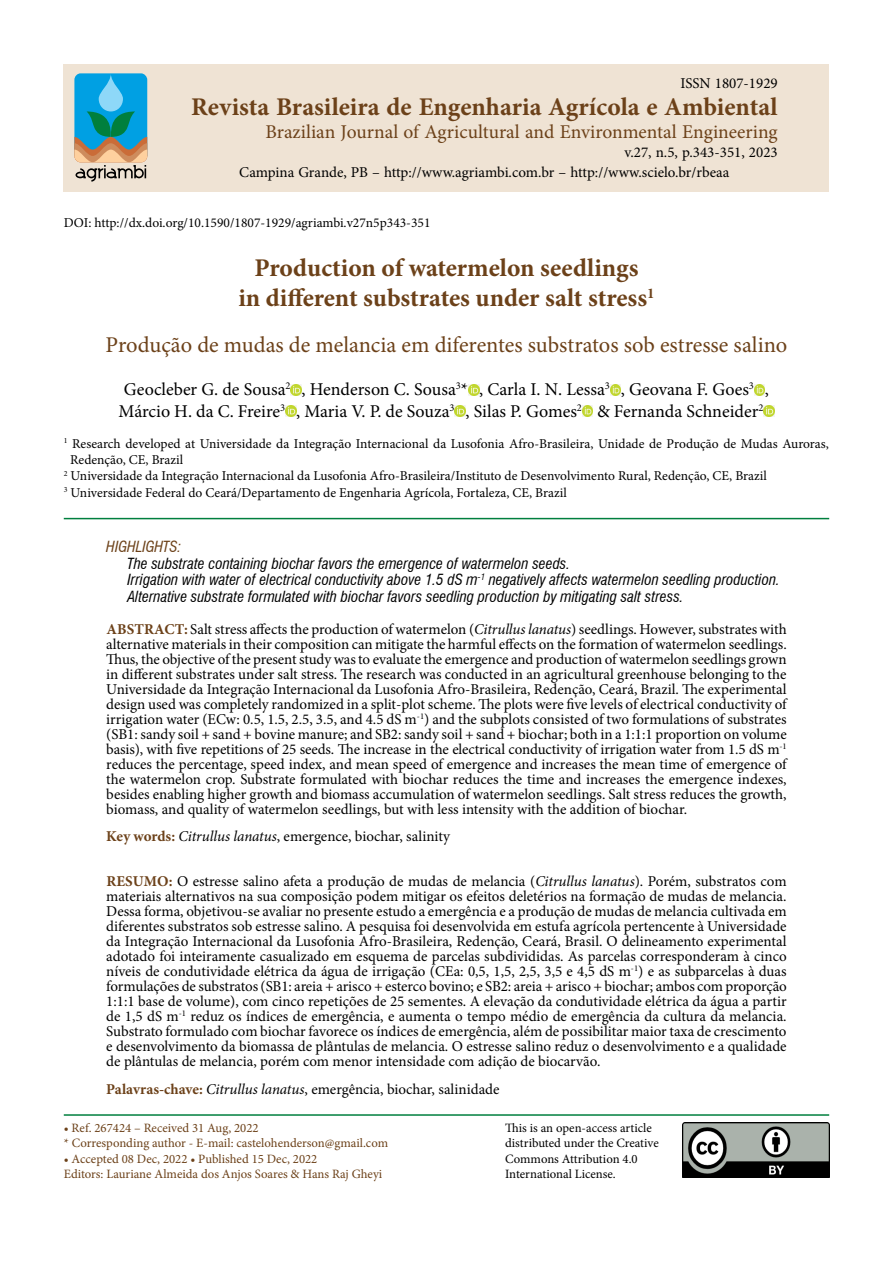
<style>
.page{position:relative;width:893px;height:1263px;background:#fff}
.page>*{position:absolute;margin:0;border:0;box-sizing:border-box;transform-origin:0 0}
.t1{font:700 25.5px/30.6px "Minion Pro";color:#6c4119;text-align:center}
.t2{font:22.5px "Minion Pro";color:#6c4119}
.t3{font:19.5px "Minion Pro";color:#6c4119}
.t4{font:18px/21.6px "Minion Pro";color:#000}
.t5{font:15px/15px "Minion Pro";color:#000;text-align:justify}
.t6{font:italic condensed 15px/16.5px "Swiss 721 BT";color:#000}
.t7{font:italic condensed 15px "Swiss 721 BT";color:#6c4119}
.t8{font:13.5px "Minion Pro";color:#000}
.t9{font:12.75px/15.3px "Minion Pro";color:#6c4119}
.t10{font:12.75px/15.3px "Minion Pro";color:#000}
.s1{font-weight:700;color:#6c4119}
.s2{font-style:italic}
</style>
<div class="page">
<div style="left:64px;top:64px;width:765px;height:127px;background:#efe3d4"></div>
<img style="left:682px;top:1123px;width:147px;height:55px">
<svg style="left:74px;top:73px;width:73px;height:109px;background:#53a2b4"></svg>
<hr style="left:64px;top:1114px;width:765px;height:2px;background:#007f3e">
<svg style="left:291px;top:384px;width:11px;height:11px"></svg>
<svg style="left:468px;top:384px;width:11px;height:11px"></svg>
<svg style="left:610px;top:384px;width:11px;height:11px"></svg>
<svg style="left:754px;top:384px;width:11px;height:11px"></svg>
<svg style="left:285px;top:406px;width:11px;height:11px"></svg>
<svg style="left:455px;top:406px;width:11px;height:11px"></svg>
<svg style="left:582px;top:406px;width:11px;height:11px"></svg>
<svg style="left:763px;top:406px;width:11px;height:11px"></svg>
<hr style="left:64px;top:518px;width:765px;height:1px;background:#007f3e">
<p class="t5" style="left:680px;top:76px;width:99px">ISSN 1807-1929</p>
<h1 class="t1" style="left:191px;top:91px;width:588px">Revista Brasileira de Engenharia Agrícola e Ambiental</h1>
<h3 class="t3" style="left:265px;top:119px;width:514px">Brazilian Journal of Agricultural and Environmental Engineering</h3>
<p class="t5" style="left:624px;top:145px;width:155px">v.27, n.5, p.343-351, 2023</p>
<p class="t5" style="left:239px;top:165px;width:492px">Campina Grande, PB – http://www.agriambi.com.br – http://www.scielo.br/rbeaa</p>
<p class="t8" style="left:64px;top:214px;width:368px">DOI: http://dx.doi.org/10.1590/1807-1929/agriambi.v27n5p343-351</p>
<h1 class="t1" style="left:238px;top:252px;width:418px">Production of watermelon seedlings<br>in different substrates under salt stress<sup>1</sup></h1>
<h2 class="t2" style="left:106px;top:330px;width:683px">Produção de mudas de melancia em diferentes substratos sob estresse salino</h2>
<p class="t4" style="left:119px;top:379px;width:652px">Geocleber G. de Sousa<sup>2</sup> , Henderson C. Sousa<sup>3</sup>* , Carla I. N. Lessa<sup>3</sup> , Geovana F. Goes<sup>3</sup> ,<br>Márcio H. da C. Freire<sup>3</sup> , Maria V. P. de Souza<sup>3</sup> , Silas P. Gomes<sup>2</sup> &amp; Fernanda Schneider<sup>2</sup></p>
<p class="t8" style="left:64px;top:435px;width:767px"><sup>1</sup> Research developed at Universidade da Integração Internacional da Lusofonia Afro-Brasileira, Unidade de Produção de Mudas Auroras,</p>
<p class="t8" style="left:70px;top:451px;width:115px">Redenção, CE, Brazil</p>
<p class="t8" style="left:64px;top:467px;width:705px"><sup>2</sup> Universidade da Integração Internacional da Lusofonia Afro-Brasileira/Instituto de Desenvolvimento Rural, Redenção, CE, Brazil</p>
<p class="t8" style="left:64px;top:483px;width:504px"><sup>3</sup> Universidade Federal do Ceará/Departamento de Engenharia Agrícola, Fortaleza, CE, Brazil</p>
<p class="t7" style="left:106px;top:537px;width:76px">HIGHLIGHTS:</p>
<p class="t6" style="left:128px;top:555px;width:654px">The substrate containing biochar favors the emergence of watermelon seeds.<br>Irrigation with water of electrical conductivity above 1.5 dS m<sup>-1</sup> negatively affects watermelon seedling production.<br>Alternative substrate formulated with biochar favors seedling production by mitigating salt stress.</p>
<p class="t5" style="left:106px;top:621px;width:682px"><span class="s1">ABSTRACT:</span> Salt stress affects the production of watermelon (<span class="s2">Citrullus lanatus</span>) seedlings. However, substrates with alternative materials in their composition can mitigate the harmful effects on the formation of watermelon seedlings.<br>Thus, the objective of the present study was to evaluate the emergence and production of watermelon seedlings grown in different substrates under salt stress. The research was conducted in an agricultural greenhouse belonging to the Universidade da Integração Internacional da Lusofonia Afro-Brasileira, Redenção, Ceará, Brazil. The experimental design used was completely randomized in a split-plot scheme. The plots were five levels of electrical conductivity of irrigation water (ECw: 0.5, 1.5, 2.5, 3.5, and 4.5 dS m<sup>-1</sup>) and the subplots consisted of two formulations of substrates (SB1: sandy soil + sand + bovine manure; and SB2: sandy soil + sand + biochar; both in a 1:1:1 proportion on volume basis), with five repetitions of 25 seeds. The increase in the electrical conductivity of irrigation water from 1.5 dS m<sup>-1 </sup>reduces the percentage, speed index, and mean speed of emergence and increases the mean time of emergence of the watermelon crop. Substrate formulated with biochar reduces the time and increases the emergence indexes, besides enabling higher growth and biomass accumulation of watermelon seedlings. Salt stress reduces the growth, biomass, and quality of watermelon seedlings, but with less intensity with the addition of biochar.</p>
<p class="t5" style="left:106px;top:829px;width:345px"><span class="s1">Key words:</span> <span class="s2">Citrullus lanatus</span>, emergence, biochar, salinity</p>
<p class="t5" style="left:106px;top:874px;width:682px"><span class="s1">RESUMO:</span> O estresse salino afeta a produção de mudas de melancia (<span class="s2">Citrullus lanatus</span>). Porém, substratos com materiais alternativos na sua composição podem mitigar os efeitos deletérios na formação de mudas de melancia.<br>Dessa forma, objetivou-se avaliar no presente estudo a emergência e a produção de mudas de melancia cultivada em diferentes substratos sob estresse salino. A pesquisa foi desenvolvida em estufa agrícola pertencente à Universidade da Integração Internacional da Lusofonia Afro-Brasileira, Redenção, Ceará, Brasil. O delineamento experimental adotado foi inteiramente casualizado em esquema de parcelas subdivididas. As parcelas corresponderam à cinco níveis de condutividade elétrica da água de irrigação (CEa: 0,5, 1,5, 2,5, 3,5 e 4,5 dS m<sup>-1</sup>) e as subparcelas à duas formulações de substratos (SB1: areia + arisco + esterco bovino; e SB2: areia + arisco + biochar; ambos com proporção 1:1:1 base de volume), com cinco repetições de 25 sementes. A elevação da condutividade elétrica da água a partir de 1,5 dS m<sup>-1</sup> reduz os índices de emergência, e aumenta o tempo médio de emergência da cultura da melancia.<br>Substrato formulado com biochar favorece os índices de emergência, além de possibilitar maior taxa de crescimento e desenvolvimento da biomassa de plântulas de melancia. O estresse salino reduz o desenvolvimento e a qualidade de plântulas de melancia, porém com menor intensidade com adição de biocarvão.</p>
<p class="t5" style="left:106px;top:1082px;width:395px"><span class="s1">Palavras-chave:</span> <span class="s2">Citrullus lanatus</span>, emergência, biochar, salinidade</p>
<p class="t9" style="left:64px;top:1120px;width:326px">• Ref. 267424 – Received 31 Aug, 2022<br>* Corresponding author - E-mail: castelohenderson@gmail.com</p>
<p class="t9" style="left:64px;top:1151px;width:320px">• Accepted 08 Dec, 2022 • Published 15 Dec, 2022<br>Editors: Lauriane Almeida dos Anjos Soares &amp; Hans Raj Gheyi</p>
<p class="t10" style="left:505px;top:1120px;width:155px">This is an open-access article distributed under the Creative<br>Commons Attribution 4.0<br>International License.</p>
</div>
